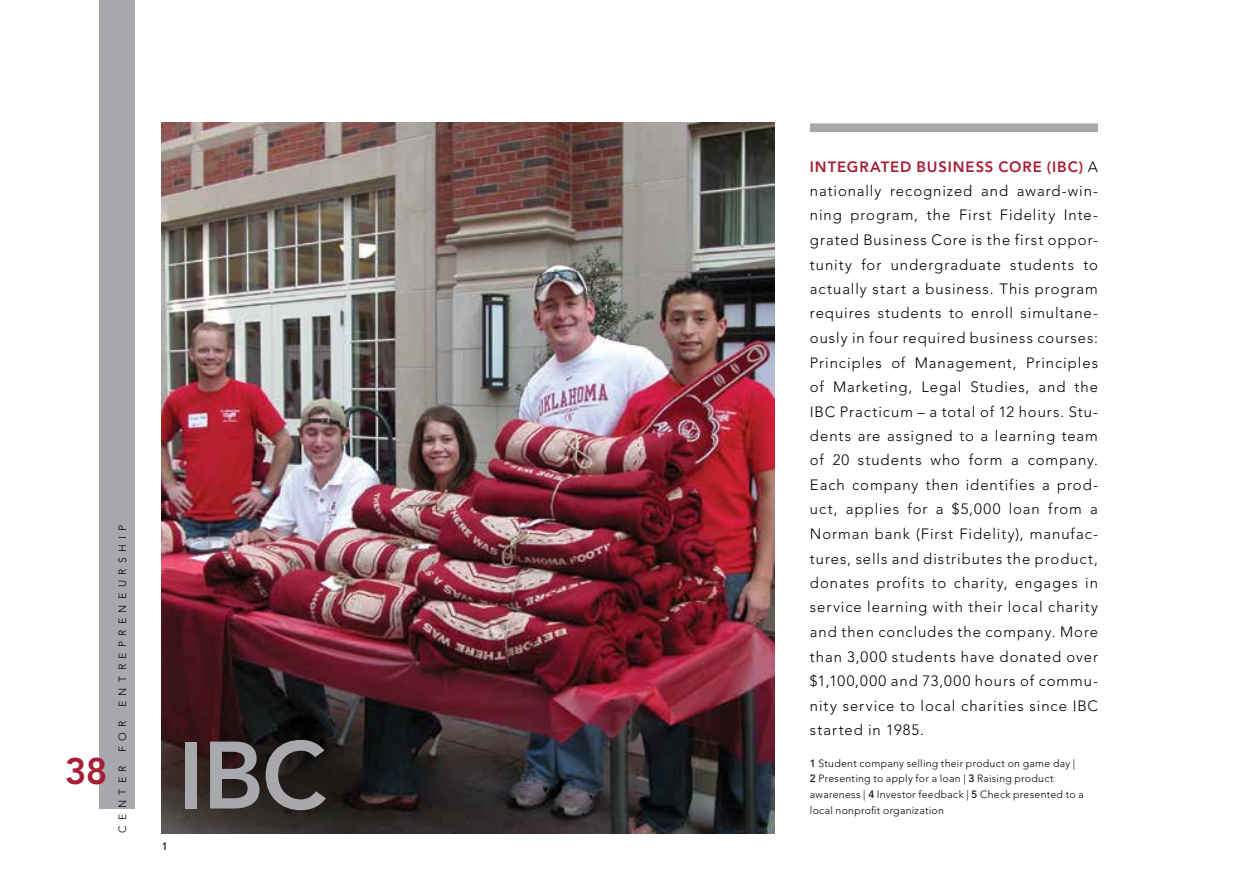
<style>
.page{position:relative;width:1260px;height:882px;background:#fff}
.page>*{position:absolute;margin:0;border:0;box-sizing:border-box;transform-origin:0 0}
.t1{font:800 94.5px "Avenir LT Std";color:#a7a9ac}
.t2{font:800 36.75px "Avenir LT Std";color:#a51e36}
.t3{font:300 14.88px/24.5px "Avenir LT Std";letter-spacing:.065em;color:#000;text-align:justify}
.t4{font:300 10.5px/15.8px "Avenir LT Std";letter-spacing:.035em;color:#000}
.t5{font:300 10.5px "Avenir LT Std";letter-spacing:.52em;color:#000}
.t6{font:500 10.5px "Avenir LT Std";color:#000}
.s1{font-weight:800;color:#a51e36}
.s2{font-weight:500}
</style>
<div class="page">
<div style="left:99px;top:0;width:36px;height:808px;background:#a7a9ac"></div>
<img style="left:162px;top:123px;width:612px;height:710px">
<div style="left:810px;top:123px;width:288px;height:9px;background:#a7a9ac"></div>
<h2 class="t2" style="left:65px;top:749px;width:44px">38</h2>
<p class="t5" style="left:116px;top:707px;width:184px;rotate:-90deg">E ntrepreneurship</p>
<p class="t4" style="left:115px;top:752px;width:33px;rotate:-90deg">for</p>
<p class="t4" style="left:115px;top:833px;width:69px;rotate:-90deg">Center</p>
<p class="t6" style="left:162px;top:840px;width:7px">1</p>
<h1 class="t1" style="left:178px;top:720px;width:146px">IBC</h1>
<p class="t3" style="left:810px;top:154px;width:290px"><span class="s1">INTEGRATED BUSINESS CORE (IBC)</span> A nationally recognized and award-win&shy;ning program, the First Fidelity I nte&shy;grated Business Core is the first oppor&shy;tunity for undergraduate students to actually start a business. This program requires students to enroll simultane&shy;ously in four required business courses:<br>Principles of Management, Principles of Marketing, Legal Studies, and the I BC Practicum – a total of 12 hours. Stu&shy;dents are assigned to a learning team of 20 students who form a company.<br>Each company then identifies a prod&shy;uct, applies for a $5,000 loan from a Norman bank (First Fidelity), manufac&shy;tures, sells and distributes the product, donates profits to charity, engages in service learning with their local charity and then concludes the company. More than 3,000 students have donated over $1,100,000 and 73,000 hours of commu&shy;nity service to local charities since I BC started in 1985.</p>
<p class="t4" style="left:810px;top:755px;width:275px"><span class="s2">1</span> Student company selling their product on game day |<br><span class="s2">2</span> Presenting to apply for a loan | <span class="s2">3</span> Raising product awareness | <span class="s2">4</span> I nvestor feedback | <span class="s2">5</span> Check presented to a local nonprofit organization</p>
</div>
